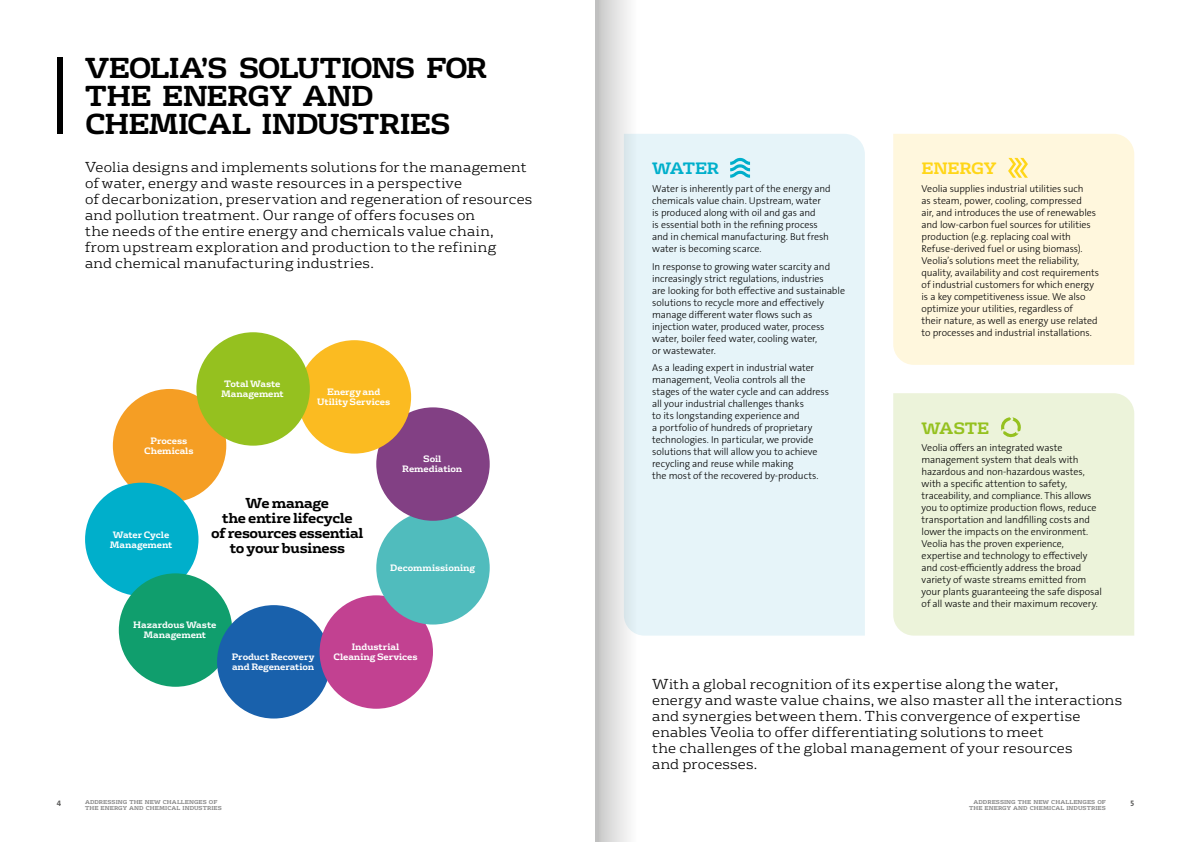
<style>
.page{position:relative;width:1191px;height:842px;background:#fff}
.page>*{position:absolute;margin:0;border:0;box-sizing:border-box;transform-origin:0 0}
.t1{font:700 28px/28px "FS Rufus";letter-spacing:-.035em;color:#000}
.t2{font:700 16px "FS Rufus";letter-spacing:-.015em;color:#ffd618}
.t3{font:700 16px "FS Rufus";letter-spacing:-.05em;color:#00afcb}
.t4{font:700 16px "FS Rufus";letter-spacing:-.02em;color:#95c11f}
.t5{font:300 14px/16px "FS Rufus";letter-spacing:.015em;color:#000}
.t6{font:700 14px/15px "FS Rufus";letter-spacing:-.025em;color:#000;text-align:center}
.t7{font:10px/12px "The Sans Veolia W3 Lig";letter-spacing:-.01em;color:#000}
.t8{font:700 9px/10px "FS Rufus";letter-spacing:-.005em;color:#fff;text-align:center}
.t9{font:8px "The Sans Veolia W7 Bld";color:#575756}
.t10{font:700 5.5px/6px "FS Rufus";letter-spacing:.015em;color:#878787}
</style>
<div class="page">
<div style="left:893px;top:393px;width:241px;height:243px;background:#ecf3da"></div>
<div style="left:893px;top:134px;width:241px;height:231px;background:#fff7dd"></div>
<div style="left:638px;top:134px;width:227px;height:502px;background:#e6f4f9"></div>
<svg style="left:730px;top:158px;width:20px;height:20px"></svg>
<div style="left:57px;top:57px;width:5px;height:77px;background:#000"></div>
<svg style="left:1000px;top:417px;width:21px;height:21px"></svg>
<svg style="left:1008px;top:158px;width:20px;height:20px"></svg>
<div style="left:113px;top:389px;width:113px;height:113px;background:#f59e24;border-radius:50%"></div>
<div style="left:85px;top:483px;width:113px;height:113px;background:#00afcb;border-radius:50%"></div>
<div style="left:119px;top:573px;width:113px;height:114px;background:#109e6d;border-radius:50%"></div>
<div style="left:217px;top:605px;width:113px;height:113px;background:#1961ac;border-radius:50%"></div>
<div style="left:319px;top:595px;width:114px;height:114px;background:#c24191;border-radius:50%"></div>
<div style="left:376px;top:511px;width:114px;height:113px;background:#50bcbd;border-radius:50%"></div>
<div style="left:376px;top:407px;width:114px;height:114px;background:#824084;border-radius:50%"></div>
<div style="left:298px;top:340px;width:113px;height:114px;background:#fbbb21;border-radius:50%"></div>
<div style="left:196px;top:332px;width:114px;height:114px;background:#95c11f;border-radius:50%"></div>
<svg style="left:595px;top:0;width:43px;height:842px;background:#dde0e1"></svg>
<h1 class="t1" style="left:85px;top:51px;width:404px">VEOLIA’S SOLUTIONS FOR<br>THE ENERGY AND<br>CHEMICAL INDUSTRIES</h1>
<p class="t5" style="left:85px;top:158px;width:449px">Veolia designs and implements solutions for the management of water, energy and waste resources in a perspective<br>of decarbonization, preservation and regeneration of resources and pollution treatment. Our range of offers focuses on<br>the needs of the entire energy and chemicals value chain,<br>from upstream exploration and production to the refining<br>and chemical manufacturing industries.</p>
<h2 class="t3" style="left:652px;top:155px;width:68px">WATER</h2>
<p class="t7" style="left:652px;top:182px;width:180px">Water is inherently part of the energy and chemicals value chain. Upstream, water<br>is produced along with oil and gas and<br>is essential both in the refining process and in chemical manufacturing. But fresh water is becoming scarce.</p>
<p class="t7" style="left:652px;top:260px;width:194px">In response to growing water scarcity and increasingly strict regulations, industries<br>are looking for both effective and sustainable solutions to recycle more and effectively manage different water flows such as injection water, produced water, process water, boiler feed water, cooling water,<br>or wastewater.</p>
<p class="t7" style="left:652px;top:362px;width:178px">As a leading expert in industrial water management, Veolia controls all the stages of the water cycle and can address all your industrial challenges thanks<br>to its longstanding experience and<br>a portfolio of hundreds of proprietary technologies. In particular, we provide solutions that will allow you to achieve recycling and reuse while making<br>the most of the recovered by-products.</p>
<p class="t8" style="left:221px;top:378px;width:64px">Total Waste<br>Management</p>
<p class="t8" style="left:317px;top:386px;width:74px">Energy and<br>Utility Services</p>
<p class="t8" style="left:144px;top:435px;width:51px">Process<br>Chemicals</p>
<p class="t8" style="left:402px;top:453px;width:62px">Soil<br>Remediation</p>
<p class="t8" style="left:110px;top:529px;width:64px">Water Cycle<br>Management</p>
<h3 class="t6" style="left:211px;top:494px;width:154px">We manage<br>the entire lifecycle<br>of resources essential to your business</h3>
<p class="t8" style="left:133px;top:619px;width:85px">Hazardous Waste<br>Management</p>
<p class="t8" style="left:390px;top:562px;width:86px">Decommissioning</p>
<p class="t8" style="left:232px;top:651px;width:84px;text-align:left">Product Recovery and Regeneration</p>
<p class="t8" style="left:333px;top:641px;width:86px">Industrial<br>Cleaning Services</p>
<h2 class="t2" style="left:921px;top:155px;width:76px">ENERGY</h2>
<p class="t7" style="left:921px;top:182px;width:179px">Veolia supplies industrial utilities such<br>as steam, power, cooling, compressed<br>air, and introduces the use of renewables and low-carbon fuel sources for utilities production (e.g. replacing coal with Refuse-derived fuel or using biomass).<br>Veolia’s solutions meet the reliability, quality, availability and cost requirements of industrial customers for which energy is a key competitiveness issue. We also optimize your utilities, regardless of<br>their nature, as well as energy use related to processes and industrial installations.</p>
<h2 class="t4" style="left:921px;top:414px;width:69px">WASTE</h2>
<p class="t7" style="left:921px;top:442px;width:182px">Veolia offers an integrated waste management system that deals with hazardous and non-hazardous wastes, with a specific attention to safety, traceability, and compliance. This allows you to optimize production flows, reduce transportation and landfilling costs and lower the impacts on the environment.<br>Veolia has the proven experience, expertise and technology to effectively and cost-efficiently address the broad variety of waste streams emitted from your plants guaranteeing the safe disposal of all waste and their maximum recovery.</p>
<p class="t9" style="left:57px;top:798px;width:6px">4</p>
<p class="t10" style="left:85px;top:798px;width:138px">ADDRESSING THE NEW CHALLENGES OF<br>THE ENERGY AND CHEMICAL INDUSTRIES</p>
<p class="t5" style="left:652px;top:674px;width:471px">With a global recognition of its expertise along the water,<br>energy and waste value chains, we also master all the interactions and synergies between them. This convergence of expertise enables Veolia to offer differentiating solutions to meet<br>the challenges of the global management of your resources<br>and processes.</p>
<p class="t10" style="left:973px;top:798px;width:134px">ADDRESSING THE NEW CHALLENGES OF</p>
<p class="t9" style="left:1130px;top:798px;width:5px">5</p>
<p class="t10" style="left:969px;top:804px;width:138px">THE ENERGY AND CHEMICAL INDUSTRIES</p>
</div>
